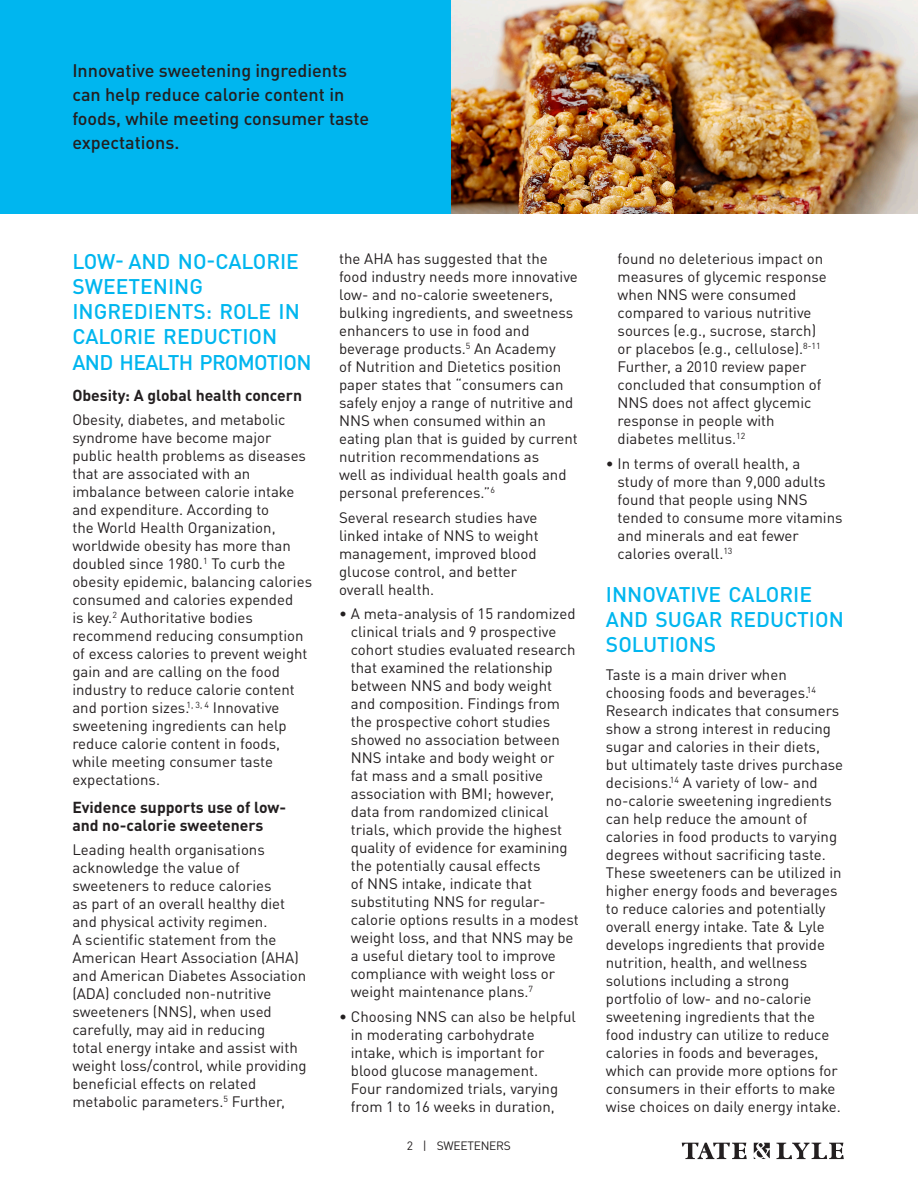
<style>
.page{position:relative;width:918px;height:1188px;background:#fff}
.page>*{position:absolute;margin:0;border:0;box-sizing:border-box;transform-origin:0 0}
.HEADLINE_-_body__blu{font:500 21px/25.2px "DIN Pro";color:#00b6ef}
.CALLOUT_-_blu_box__b{font:500 18px/24px "DIN Pro";color:#231f20}
.SUBHEAD_-_black__bol{font:700 15.75px/18px "DIN Pro";color:#231f20}
.BODY_copy{font:15px/18px "DIN Pro";color:#231f20}
.t1{font:12px "DIN Pro";letter-spacing:-.02em;color:#231f20}
</style>
<div class="page">
<svg style="left:682px;top:1143px;width:65px;height:16px"></svg>
<svg style="left:776px;top:1143px;width:68px;height:16px"></svg>
<svg style="left:754px;top:1143px;width:16px;height:16px"></svg>
<div style="left:0;top:0;width:918px;height:214px;background:#00b6ef"></div>
<img style="left:451px;top:0;width:467px;height:214px">
<p class="CALLOUT_-_blu_box__b" style="left:72px;top:57px;width:298px">Innovative sweetening ingredients can help reduce calorie content in foods, while meeting consumer taste expectations.</p>
<p class="HEADLINE_-_body__blu" style="left:72px;top:246px;width:241px">LOW- AND NO-CALORIE<br>SWEETENING<br>INGREDIENTS: ROLE IN<br>CALORIE REDUCTION<br>AND HEALTH PROMOTION</p>
<p class="SUBHEAD_-_black__bol" style="left:72px;top:384px;width:231px">Obesity: A global health concern</p>
<p class="BODY_copy" style="left:72px;top:409px;width:241px">Obesity, diabetes, and metabolic syndrome have become major public health problems as diseases that are associated with an imbalance between calorie intake and expenditure. According to<br>the World Health Organization, worldwide obesity has more than doubled since 1980.<sup>1</sup> To curb the obesity epidemic, balancing calories consumed and calories expended<br>is key.<sup>2</sup> Authoritative bodies recommend reducing consumption of excess calories to prevent weight gain and are calling on the food industry to reduce calorie content and portion sizes.<sup>1,</sup> <sup>3,</sup> <sup>4</sup> Innovative sweetening ingredients can help reduce calorie content in foods, while meeting consumer taste expectations.</p>
<p class="SUBHEAD_-_black__bol" style="left:72px;top:796px;width:215px">Evidence supports use of low&shy;and no-calorie sweeteners</p>
<p class="BODY_copy" style="left:72px;top:839px;width:236px">Leading health organisations acknowledge the value of sweeteners to reduce calories<br>as part of an overall healthy diet and physical activity regimen.<br>A scientific statement from the<br>American Heart Association (AHA) and American Diabetes Association (ADA) concluded non-nutritive sweeteners (NNS), when used carefully, may aid in reducing<br>total energy intake and assist with weight loss/control, while providing beneficial effects on related metabolic parameters.<sup>5</sup> Further,</p>
<p class="BODY_copy" style="left:339px;top:248px;width:240px">the AHA has suggested that the food industry needs more innovative low- and no-calorie sweeteners, bulking ingredients, and sweetness enhancers to use in food and beverage products.<sup>5</sup> An Academy<br>of Nutrition and Dietetics position paper states that “consumers can safely enjoy a range of nutritive and<br>NNS when consumed within an eating plan that is guided by current nutrition recommendations as<br>well as individual health goals and personal preferences.”<sup>6</sup></p>
<p class="BODY_copy" style="left:339px;top:507px;width:201px">Several research studies have linked intake of NNS to weight management, improved blood glucose control, and better overall health.</p>
<p class="BODY_copy" style="left:351px;top:603px;width:230px;text-indent:-12px">• A meta-analysis of 15 randomized clinical trials and 9 prospective cohort studies evaluated research that examined the relationship between NNS and body weight and composition. Findings from the prospective cohort studies showed no association between<br>NNS intake and body weight or<br>fat mass and a small positive association with BMI; however, data from randomized clinical trials, which provide the highest quality of evidence for examining the potentially causal effects<br>of NNS intake, indicate that substituting NNS for regular&shy;calorie options results in a modest weight loss, and that NNS may be a useful dietary tool to improve compliance with weight loss or weight maintenance plans.<sup>7</sup></p>
<p class="BODY_copy" style="left:351px;top:1006px;width:227px;text-indent:-12px">• Choosing NNS can also be helpful in moderating carbohydrate intake, which is important for blood glucose management.<br>Four randomized trials, varying from 1 to 16 weeks in duration,</p>
<p class="t1" style="left:407px;top:1136px;width:105px">2 | SWEETENERS</p>
<p class="BODY_copy" style="left:618px;top:248px;width:211px">found no deleterious impact on measures of glycemic response when NNS were consumed compared to various nutritive sources (e.g., sucrose, starch) or placebos (e.g., cellulose).<sup>8-11<br></sup>Further, a 2010 review paper concluded that consumption of<br>NNS does not affect glycemic response in people with diabetes mellitus.<sup>12</sup></p>
<p class="BODY_copy" style="left:618px;top:453px;width:226px;text-indent:-12px">• In terms of overall health, a<br>study of more than 9,000 adults found that people using NNS tended to consume more vitamins and minerals and eat fewer calories overall.<sup>13</sup></p>
<p class="HEADLINE_-_body__blu" style="left:606px;top:579px;width:239px">INNOVATIVE CALORIE<br>AND SUGAR REDUCTION<br>SOLUTIONS</p>
<p class="BODY_copy" style="left:606px;top:664px;width:239px">Taste is a main driver when choosing foods and beverages.<sup>14<br></sup>Research indicates that consumers show a strong interest in reducing sugar and calories in their diets, but ultimately taste drives purchase decisions.<sup>14</sup> A variety of low- and no-calorie sweetening ingredients can help reduce the amount of calories in food products to varying degrees without sacrificing taste.<br>These sweeteners can be utilized in higher energy foods and beverages to reduce calories and potentially overall energy intake. Tate &amp; Lyle develops ingredients that provide nutrition, health, and wellness solutions including a strong portfolio of low- and no-calorie sweetening ingredients that the food industry can utilize to reduce calories in foods and beverages, which can provide more options for consumers in their efforts to make wise choices on daily energy intake.</p>
</div>
